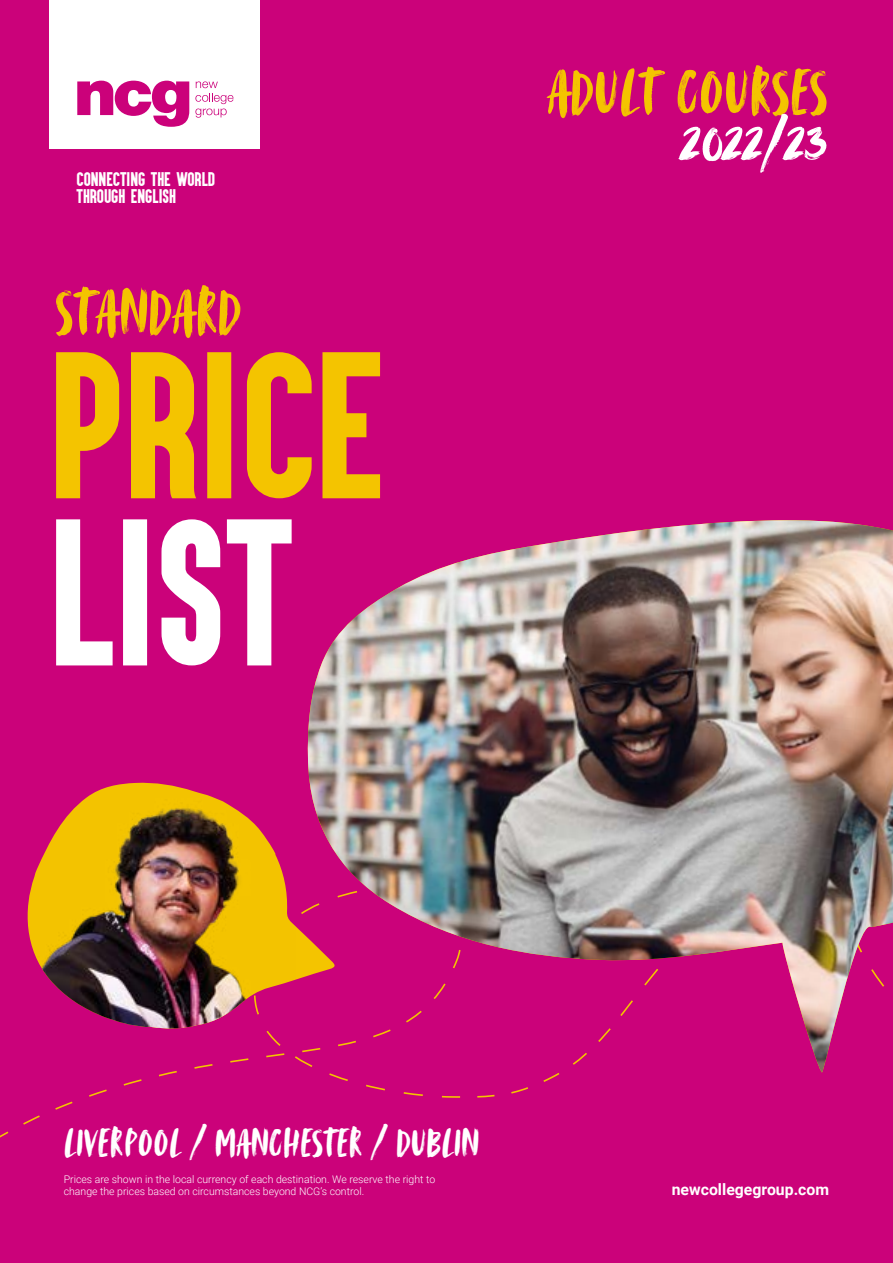
<style>
.page{position:relative;width:893px;height:1263px;background:#cb027a}
.page>*{position:absolute;margin:0;border:0;box-sizing:border-box;transform-origin:0 0}
.t1{font:172.05px "Aku&Kamu";color:#f4c400}
.t2{font:172.05px "Aku&Kamu";color:#fff}
.t3{font:63px "Avallon All Caps";color:#f4c400}
.t4{font:63px "Avallon All Caps";color:#fff}
.t5{font:39px "Avallon All Caps";color:#fff}
.t6{font:16.35px/17.1px "Aku&Kamu";color:#fff}
.t7{font:700 15.75px "Roboto";color:#fff}
.t8{font:300 10.5px/12px "Roboto";color:#fff}
</style>
<div class="page">
<svg style="left:136px;top:782px;width:171px;height:197px"></svg>
<img style="left:27px;top:783px;width:270px;height:246px">
<img style="left:307px;top:520px;width:586px;height:552px">
<div style="left:49px;top:0;width:211px;height:149px;background:#fff"></div>
<svg style="left:77px;top:81px;width:112px;height:46px"></svg>
<svg style="left:195px;top:81px;width:39px;height:37px"></svg>
<h3 class="t6" style="left:77px;top:171px;width:140px">CONNECTING THE WORLD<br>THROUGH ENGLISH</h3>
<h2 class="t3" style="left:56px;top:272px;width:187px">STANDARD</h2>
<h1 class="t1" style="left:49px;top:313px;width:337px">PRICE</h1>
<h1 class="t2" style="left:49px;top:480px;width:245px">LIST</h1>
<h2 class="t3" style="left:547px;top:52px;width:283px">ADULT COURSES</h2>
<h2 class="t4" style="left:681px;top:105px;width:147px">2022/23</h2>
<h3 class="t5" style="left:64px;top:1118px;width:417px">LIVERPOOL / MANCHESTER / DUBLIN</h3>
<p class="t8" style="left:64px;top:1173px;width:373px">Prices are shown in the local currency of each destination. We reserve the right to change the prices based on circumstances beyond NCG’s control.</p>
<h3 class="t7" style="left:672px;top:1178px;width:159px">newcollegegroup.com</h3>
</div>
